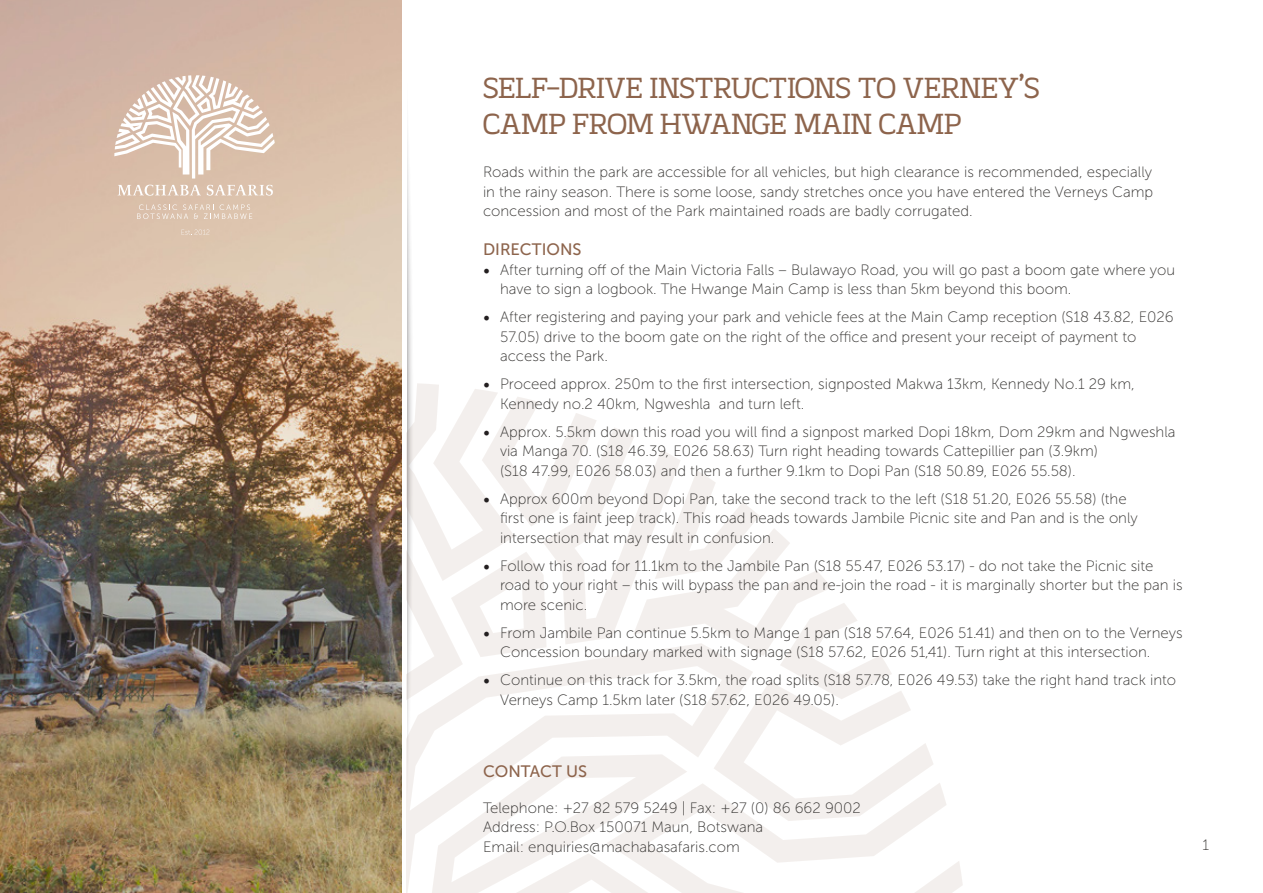
<style>
.page{position:relative;width:1263px;height:893px;background:#fff}
.page>*{position:absolute;margin:0;border:0;box-sizing:border-box;transform-origin:0 0}
.t1{font:30px/36px "Korpo";color:#8d644c}
.t2{font:16.5px "Museo Sans 500";color:#8d644c}
.t3{font:15px/19.5px "Museo Sans 100";color:#343230}
.s1{font-family:"Minion Pro";font-size:18px;color:#231f20}
</style>
<div class="page">
<svg style="left:406px;top:135px;width:557px;height:758px"></svg>
<img style="left:0;top:0;width:402px;height:893px">
<svg style="left:137px;top:204px;width:115px;height:15px;background:#e0cab7"></svg>
<svg style="left:118px;top:185px;width:83px;height:11px"></svg>
<svg style="left:207px;top:185px;width:66px;height:11px"></svg>
<svg style="left:181px;top:229px;width:28px;height:6px"></svg>
<svg style="left:114px;top:75px;width:161px;height:104px"></svg>
<p class="t1" style="left:483px;top:69px;width:558px">SELF-DRIVE INSTRUCTIONS TO VERNEY’S<br>CAMP FROM HWANGE MAIN CAMP</p>
<p class="t3" style="left:483px;top:162px;width:672px;text-align:justify">Roads within the park are accessible for all vehicles, but high clearance is recommended, especially in the rainy season. There is some loose, sandy stretches once you have entered the Verneys Camp concession and most of the Park maintained roads are badly corrugated.</p>
<p class="t2" style="left:483px;top:240px;width:100px">DIRECTIONS</p>
<p class="t3" style="left:500px;top:260px;width:677px;text-indent:-17px"><span class="s1">•</span> After turning off of the Main Victoria Falls – Bulawayo Road, you will go past a boom gate where you have to sign a logbook. The Hwange Main Camp is less than 5km beyond this boom.</p>
<p class="t3" style="left:500px;top:307px;width:675px;text-indent:-17px"><span class="s1">•</span> After registering and paying your park and vehicle fees at the Main Camp reception (S18 43.82, E026<br>57.05) drive to the boom gate on the right of the office and present your receipt of payment to access the Park.</p>
<p class="t3" style="left:500px;top:374px;width:636px;text-indent:-17px"><span class="s1">•</span> Proceed approx. 250m to the first intersection, signposted Makwa 13km, Kennedy No.1 29 km,<br>Kennedy no.2 40km, Ngweshla and turn left.</p>
<p class="t3" style="left:500px;top:422px;width:677px;text-indent:-17px"><span class="s1">•</span> Approx. 5.5km down this road you will find a signpost marked Dopi 18km, Dom 29km and Ngweshla via Manga 70. (S18 46.39, E026 58.63) Turn right heading towards Cattepillier pan (3.9km)<br>(S18 47.99, E026 58.03) and then a further 9.1km to Dopi Pan (S18 50.89, E026 55.58).</p>
<p class="t3" style="left:500px;top:489px;width:639px;text-indent:-17px"><span class="s1">•</span> Approx 600m beyond Dopi Pan, take the second track to the left (S18 51.20, E026 55.58) (the first one is faint jeep track). This road heads towards Jambile Picnic site and Pan and is the only intersection that may result in confusion.</p>
<p class="t3" style="left:500px;top:556px;width:684px;text-indent:-17px"><span class="s1">•</span> Follow this road for 11.1km to the Jambile Pan (S18 55.47, E026 53.17) - do not take the Picnic site road to your right – this will bypass the pan and re-join the road - it is marginally shorter but the pan is more scenic.</p>
<p class="t3" style="left:500px;top:623px;width:684px;text-indent:-17px"><span class="s1">•</span> From Jambile Pan continue 5.5km to Mange 1 pan (S18 57.64, E026 51.41) and then on to the Verneys<br>Concession boundary marked with signage (S18 57.62, E026 51,41). Turn right at this intersection.</p>
<p class="t3" style="left:500px;top:670px;width:678px;text-indent:-17px"><span class="s1">•</span> Continue on this track for 3.5km, the road splits (S18 57.78, E026 49.53) take the right hand track into<br>Verneys Camp 1.5km later (S18 57.62, E026 49.05).</p>
<p class="t2" style="left:483px;top:762px;width:106px">CONTACT US</p>
<p class="t3" style="left:483px;top:798px;width:379px">Telephone: +27 82 579 5249 | Fax: +27 (0) 86 662 9002</p>
<p class="t3" style="left:483px;top:817px;width:282px">Address: P.O.Box 150071 Maun, Botswana</p>
<p class="t3" style="left:483px;top:837px;width:258px">Email: enquiries@machabasafaris.com</p>
<p class="t3" style="left:1202px;top:835px;width:8px">1</p>
</div>
